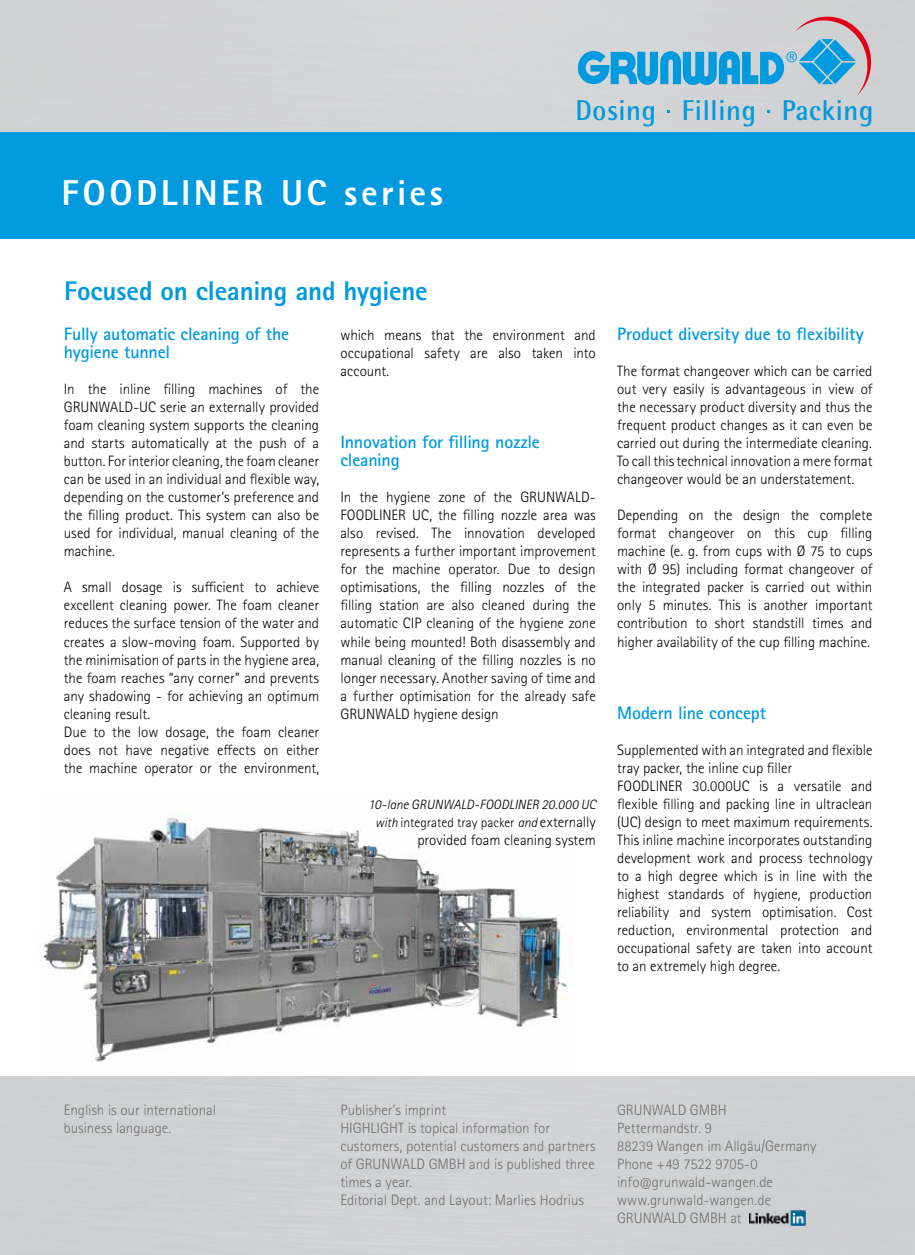
<style>
.page{position:relative;width:915px;height:1255px;background:#fff}
.page>*{position:absolute;margin:0;border:0;box-sizing:border-box;transform-origin:0 0}
.t1{font:800 36px "Rotis Sans Serif Pro";letter-spacing:.095em;color:#fff}
.t2{font:700 28.8px "Rotis Semi Sans";letter-spacing:.025em;color:#009ade;scale:.96 1}
.t3{font:800 27px "Rotis Sans Serif Pro";letter-spacing:-.005em;color:#009ade}
.t4{font:700 18px/18px "Rotis Sans Serif Pro";letter-spacing:-.01em;color:#009ade}
.t5{font:300 15px/18px "Rotis Sans Serif Pro";color:#000;text-align:justify}
.t6{font:300 15px/18px "Rotis Sans Serif Pro";color:#6f6f6e}
.t7{font:italic 300 13.5px/18px "Rotis Sans Serif Pro";letter-spacing:.005em;color:#000;text-align:center}
.s1{font-style:normal}
.s2{font-style:normal;font-size:15px}
</style>
<div class="page">
<img style="left:39px;top:812px;width:531px;height:250px">
<div style="left:0;top:0;width:914px;height:132px;background:#d4d5d7"></div>
<div style="left:0;top:132px;width:914px;height:106px;background:#009ade"></div>
<div style="left:0;top:1076px;width:914px;height:178px;background:#d0d1d3"></div>
<img style="left:748px;top:1210px;width:57px;height:15px">
<svg style="left:577px;top:12px;width:298px;height:84px;background:#9fc1d3"></svg>
<h1 class="t1" style="left:61px;top:170px;width:383px">FOODLINER UC series</h1>
<h3 class="t3" style="left:64px;top:273px;width:365px">Focused on cleaning and hygiene</h3>
<h2 class="t2" style="left:575px;top:92px;width:312px">Dosing Filling Packing</h2>
<p class="t4" style="left:64px;top:325px;width:227px">Fully automatic cleaning of the hygiene tunnel</p>
<p class="t5" style="left:64px;top:380px;width:257px">In the inline filling machines of the GRUNWALD-UC serie an externally provided foam cleaning system supports the cleaning and starts automatically at the push of a button. For interior cleaning, the foam cleaner can be used in an individual and flexible way, depending on the customer‘s preference and the filling product. This system can also be used for individual, manual cleaning of the machine.</p>
<p class="t5" style="left:64px;top:578px;width:257px;text-align:left">A small dosage is sufficient to achieve excellent cleaning power. The foam cleaner reduces the surface tension of the water and creates a slow-moving foam. Supported by the minimisation of parts in the hygiene area, the foam reaches “any corner” and prevents any shadowing - for achieving an optimum cleaning result.<br>Due to the low dosage, the foam cleaner does not have negative effects on either the machine operator or the environment,</p>
<p class="t5" style="left:340px;top:326px;width:257px">which means that the environment and occupational safety are also taken into account.</p>
<p class="t4" style="left:340px;top:433px;width:201px">Innovation for filling nozzle cleaning</p>
<p class="t5" style="left:340px;top:488px;width:257px">In the hygiene zone of the GRUNWALD-FOODLINER UC, the filling nozzle area was also revised. The innovation developed represents a further important improvement for the machine operator. Due to design optimisations, the filling nozzles of the filling station are also cleaned during the automatic CIP cleaning of the hygiene zone while being mounted! Both disassembly and manual cleaning of the filling nozzles is no longer necessary. Another saving of time and a further optimisation for the already safe GRUNWALD hygiene design</p>
<p class="t7" style="left:368px;top:795px;width:229px">10-lane GRUNWALD-FOODLINER 20.000 UC with <span class="s1">integrated tray packer</span> and <span class="s2">externally</span></p>
<p class="t5" style="left:417px;top:831px;width:180px">provided foam cleaning system</p>
<p class="t4" style="left:617px;top:325px;width:248px">Product diversity due to flexibility</p>
<p class="t5" style="left:617px;top:362px;width:257px">The format changeover which can be carried out very easily is advantageous in view of the necessary product diversity and thus the frequent product changes as it can even be carried out during the intermediate cleaning.<br>To call this technical innovation a mere format changeover would be an understatement.</p>
<p class="t5" style="left:617px;top:506px;width:257px">Depending on the design the complete format changeover on this cup filling machine (e. g. from cups with Ø 75 to cups with Ø 95) including format changeover of the integrated packer is carried out within only 5 minutes. This is another important contribution to short standstill times and higher availability of the cup filling machine.</p>
<p class="t4" style="left:617px;top:703px;width:150px">Modern line concept</p>
<p class="t5" style="left:617px;top:740px;width:257px;text-align:left">Supplemented with an integrated and flexible tray packer, the inline cup filler<br>FOODLINER 30.000UC is a versatile and flexible filling and packing line in ultraclean (UC) design to meet maximum requirements.<br>This inline machine incorporates outstanding development work and process technology to a high degree which is in line with the highest standards of hygiene, production reliability and system optimisation. Cost reduction, environmental protection and occupational safety are taken into account to an extremely high degree.</p>
<p class="t6" style="left:64px;top:1100px;width:154px">English is our international business language.</p>
<p class="t6" style="left:340px;top:1100px;width:257px">Publisher’s imprint<br>HIGHLIGHT is topical information for customers, potential customers and partners of GRUNWALD GMBH and is published three times a year.<br>Editorial Dept. and Layout: Marlies Hodrius</p>
<p class="t6" style="left:617px;top:1100px;width:201px">GRUNWALD GMBH<br>Pettermandstr. 9<br>88239 Wangen im Allgäu/Germany<br>Phone +49 7522 9705-0 info@grunwald-wangen.de www.grunwald-wangen.de<br>GRUNWALD GMBH at</p>
</div>
